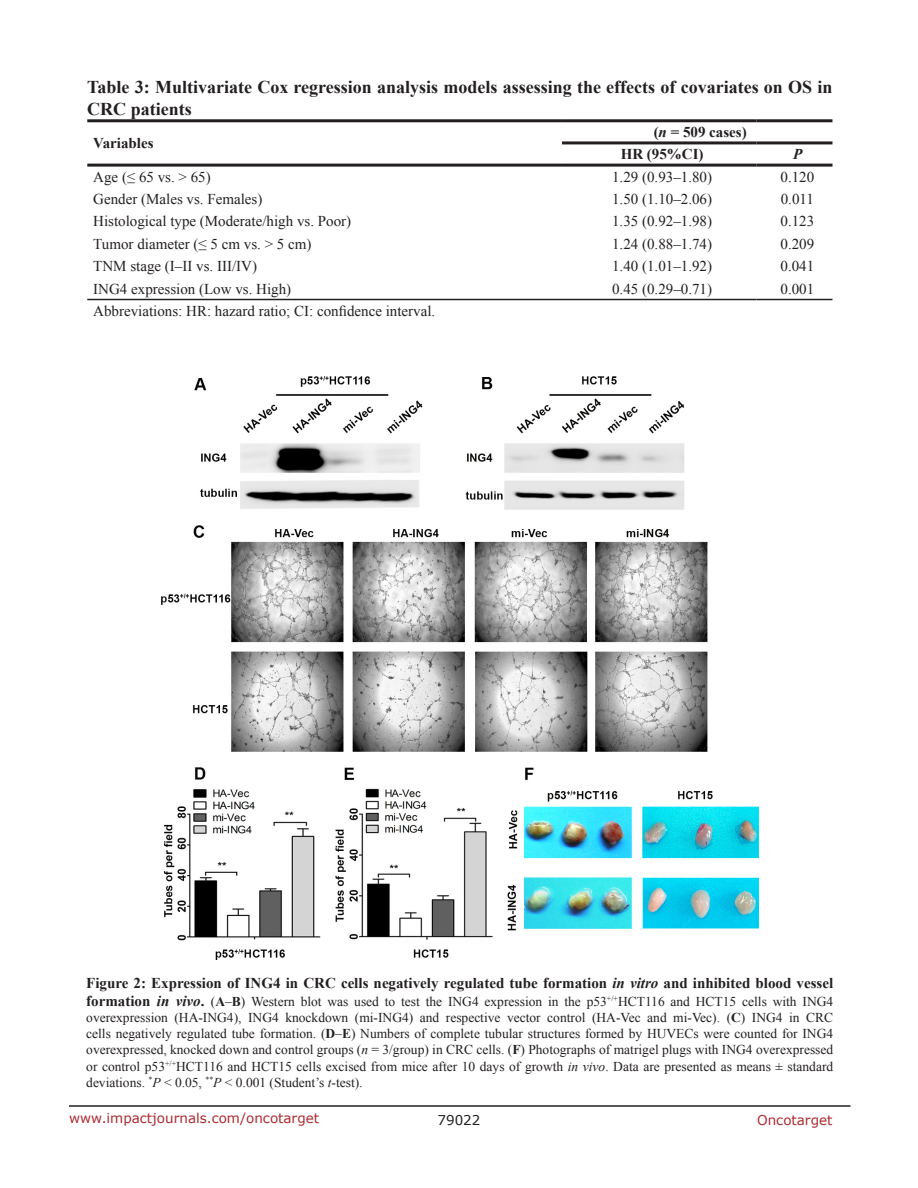
<style>
.page{position:relative;width:918px;height:1188px;background:#fff}
.page>*{position:absolute;margin:0;border:0;box-sizing:border-box;transform-origin:0 0}
.TableHeading{font:700 18px/21.6px "Times New Roman";color:#231f20}
.TableText{font:15px "Times New Roman";color:#231f20}
.FigureText{font:700 15px "Times New Roman";color:#231f20}
.TableText-2{font:700 15px "Times New Roman";color:#231f20}
.TableText-3{font:italic 700 15px "Times New Roman";color:#231f20}
.FigureText-2{font:13.5px/16.2px "Times New Roman";color:#231f20;text-align:justify}
.t1{font:13.5px "Verdana";color:#ac2b31}
.t2{font:13.5px "Verdana";color:#231f20}
.s1{font-style:italic}
.s2{font-weight:700;font-size:15px}
.s3{font-weight:700;font-style:italic;font-size:15px}
.s4{font-weight:700}
</style>
<div class="page">
<hr style="left:69px;top:1105px;width:781px;height:2px;background:#231f20">
<hr style="left:87px;top:119px;width:475px;height:3px;background:#231f20">
<hr style="left:87px;top:164px;width:475px;height:3px;background:#231f20">
<hr style="left:562px;top:119px;width:194px;height:3px;background:#231f20">
<hr style="left:756px;top:119px;width:76px;height:3px;background:#231f20">
<hr style="left:562px;top:164px;width:194px;height:3px;background:#231f20">
<hr style="left:756px;top:164px;width:76px;height:3px;background:#231f20">
<hr style="left:562px;top:141px;width:194px;height:3px;background:#231f20">
<hr style="left:756px;top:141px;width:76px;height:3px;background:#231f20">
<hr style="left:87px;top:299px;width:475px;height:1px;background:#231f20">
<hr style="left:562px;top:299px;width:194px;height:1px;background:#231f20">
<hr style="left:756px;top:299px;width:76px;height:1px;background:#231f20">
<img style="left:161px;top:376px;width:597px;height:584px">
<p class="TableHeading" style="left:87px;top:76px;width:747px">Table 3: Multivariate Cox regression analysis models assessing the effects of covariates on OS in<br>CRC patients</p>
<p class="TableText-2" style="left:93px;top:133px;width:62px">Variables</p>
<p class="TableText-2" style="left:654px;top:122px;width:95px">(<span class="s1">n</span> = 509 cases)</p>
<p class="TableText-2" style="left:621px;top:144px;width:84px">HR (95%CI)</p>
<p class="TableText-3" style="left:793px;top:144px;width:11px">P</p>
<p class="TableText" style="left:93px;top:166px;width:119px">Age (≤ 65 vs. &gt; 65)</p>
<p class="TableText" style="left:612px;top:166px;width:101px">1.29 (0.93–1.80)</p>
<p class="TableText" style="left:781px;top:166px;width:35px">0.120</p>
<p class="TableText" style="left:93px;top:189px;width:171px">Gender (Males vs. Females)</p>
<p class="TableText" style="left:612px;top:189px;width:101px">1.50 (1.10–2.06)</p>
<p class="TableText" style="left:781px;top:189px;width:35px">0.011</p>
<p class="TableText" style="left:93px;top:211px;width:259px">Histological type (Moderate/high vs. Poor)</p>
<p class="TableText" style="left:612px;top:211px;width:101px">1.35 (0.92–1.98)</p>
<p class="TableText" style="left:781px;top:211px;width:35px">0.123</p>
<p class="TableText" style="left:93px;top:234px;width:220px">Tumor diameter (≤ 5 cm vs. &gt; 5 cm)</p>
<p class="TableText" style="left:612px;top:234px;width:101px">1.24 (0.88–1.74)</p>
<p class="TableText" style="left:781px;top:234px;width:35px">0.209</p>
<p class="TableText" style="left:93px;top:256px;width:165px">TNM stage (I–II vs. III/IV)</p>
<p class="TableText" style="left:612px;top:256px;width:101px">1.40 (1.01–1.92)</p>
<p class="TableText" style="left:781px;top:256px;width:35px">0.041</p>
<p class="TableText" style="left:93px;top:278px;width:199px">ING4 expression (Low vs. High)</p>
<p class="TableText" style="left:612px;top:278px;width:101px">0.45 (0.29–0.71)</p>
<p class="TableText" style="left:781px;top:278px;width:35px">0.001</p>
<p class="TableText" style="left:93px;top:301px;width:344px">Abbreviations: HR: hazard ratio; CI: confidence interval.</p>
<p class="FigureText" style="left:86px;top:972px;width:748px">Figure 2: Expression of ING4 in CRC cells negatively regulated tube formation <span class="s1">in vitro</span> and inhibited blood vessel</p>
<p class="FigureText-2" style="left:86px;top:993px;width:749px"><span class="s2">formation</span> <span class="s3">in vivo</span><span class="s2">.</span> (<span class="s4">A</span>–<span class="s4">B</span>) Western blot was used to test the ING4 expression in the p53<sup>+/+</sup>HCT116 and HCT15 cells with ING4 overexpression (HA-ING4), ING4 knockdown (mi-ING4) and respective vector control (HA-Vec and mi-Vec). (<span class="s4">C</span>) ING4 in CRC cells negatively regulated tube formation. (<span class="s4">D</span>–<span class="s4">E</span>) Numbers of complete tubular structures formed by HUVECs were counted for ING4 overexpressed, knocked down and control groups (<span class="s1">n</span> = 3/group) in CRC cells. (<span class="s4">F</span>) Photographs of matrigel plugs with ING4 overexpressed or control p53<sup>+/+</sup>HCT116 and HCT15 cells excised from mice after 10 days of growth <span class="s1">in vivo</span>. Data are presented as means ± standard deviations. <sup>*</sup><span class="s1">P</span> &lt; 0.05, <sup>**</sup><span class="s1">P</span> &lt; 0.001 (Student’s <span class="s1">t</span>-test).</p>
<p class="t1" style="left:69px;top:1109px;width:252px">www.impactjournals.com/oncotarget</p>
<p class="t2" style="left:438px;top:1111px;width:44px">79022</p>
<p class="t1" style="left:757px;top:1111px;width:77px">Oncotarget</p>
</div>
